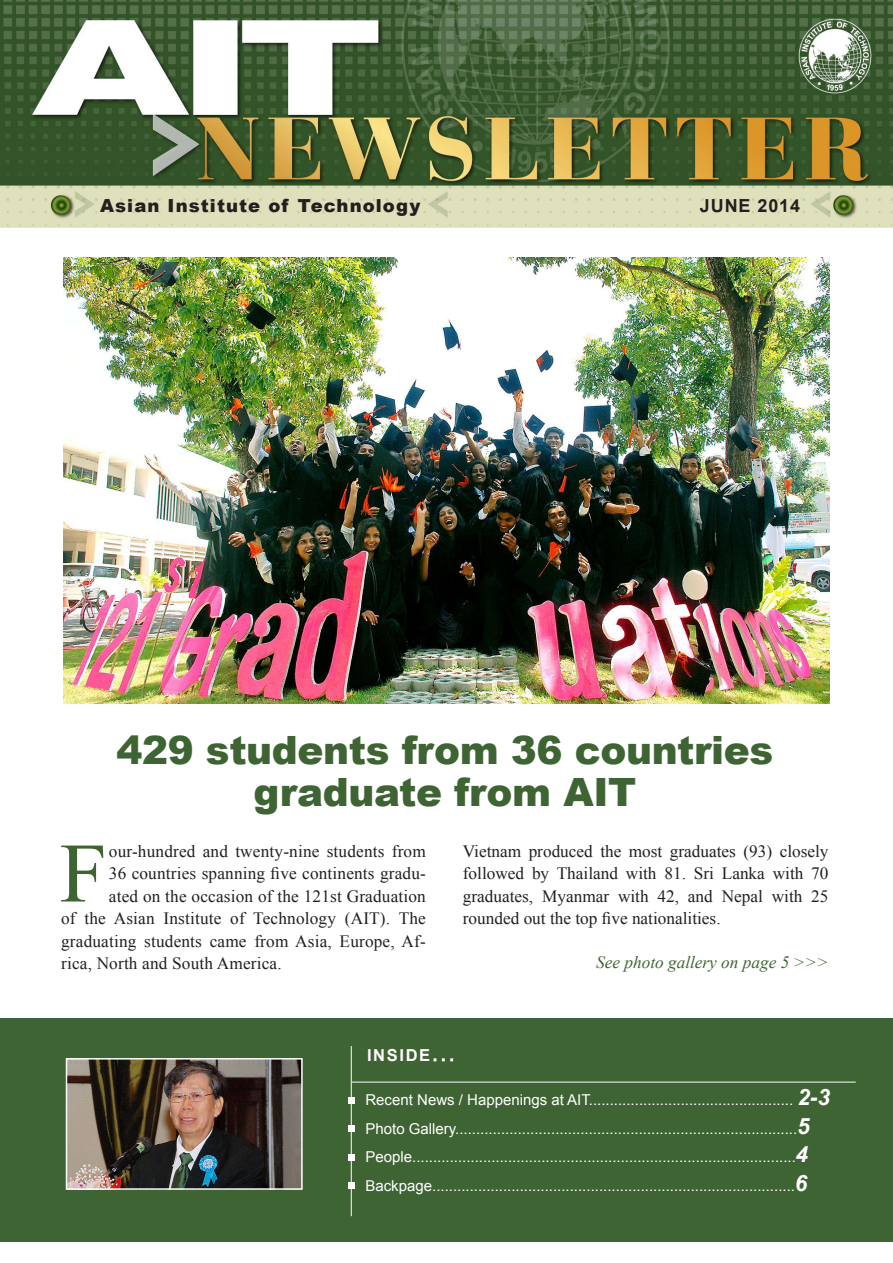
<style>
.page{position:relative;width:893px;height:1263px;background:#fff}
.page>*{position:absolute;margin:0;border:0;box-sizing:border-box;transform-origin:0 0}
.body{font:84.45px "Times New Roman";color:#3f6433}
.t1{font:900 39px/42px "Arial";letter-spacing:-.01em;color:#3f6433;text-align:center}
.t2{font:900 18px "Arial";letter-spacing:.06em;color:#231f20}
.t3{font:700 18px "Arial";letter-spacing:.05em;color:#231f20}
.body-2{font:17.25px/22.5px "Times New Roman";letter-spacing:.01em;color:#231f20;text-align:justify}
.body-3{font:italic 17.25px "Times New Roman";color:#3f6433}
.t4{font:15px "Arial";color:#fff}
.s1{font-weight:700;font-style:italic;font-size:22.5px}
</style>
<div class="page">
<img style="left:0;top:0;width:893px;height:228px">
<div style="left:0;top:1018px;width:893px;height:224px;background:#3f6433"></div>
<div style="left:348px;top:1097px;width:7px;height:7px;background:#fff"></div>
<div style="left:348px;top:1125px;width:7px;height:7px;background:#fff"></div>
<hr style="left:351px;top:1046px;width:1px;height:170px;background:#fff">
<hr style="left:352px;top:1082px;width:504px;height:1px;background:#fff">
<svg style="left:442px;top:1058px;width:11px;height:3px"></svg>
<div style="left:348px;top:1154px;width:7px;height:6px;background:#fff"></div>
<div style="left:348px;top:1182px;width:6px;height:7px;background:#fff"></div>
<img style="left:64px;top:257px;width:765px;height:447px">
<img style="left:69px;top:1061px;width:231px;height:126px">
<div style="left:66px;top:1058px;width:237px;height:132px;border:2px solid #fff"></div>
<p class="t2" style="left:100px;top:193px;width:322px">Asian Institute of Technology</p>
<p class="t3" style="left:700px;top:194px;width:102px">JUNE 2014</p>
<p class="t1" style="left:116px;top:727px;width:658px">429 students from 36 countries graduate from AIT</p>
<p class="body" style="left:60px;top:816px;width:48px">F</p>
<p class="body-2" style="left:109px;top:839px;width:318px">our-hundred and twenty-nine students from</p>
<p class="body-2" style="left:109px;top:862px;width:318px">36 countries spanning five continents gradu-</p>
<p class="body-2" style="left:109px;top:884px;width:319px">ated on the occasion of the 121st Graduation</p>
<p class="body-2" style="left:61px;top:907px;width:366px">of the Asian Institute of Technology (AIT). The</p>
<p class="body-2" style="left:61px;top:929px;width:366px">graduating students came from Asia, Europe, Af-</p>
<p class="body-2" style="left:61px;top:952px;width:222px">rica, North and South America.</p>
<p class="body-2" style="left:463px;top:839px;width:367px">Vietnam produced the most graduates (93) closely followed by Thailand with 81. Sri Lanka with 70 graduates, Myanmar with 42, and Nepal with 25 rounded out the top five nationalities.</p>
<p class="body-3" style="left:596px;top:950px;width:234px">See photo gallery on page 5 &gt;&gt;&gt;</p>
<p class="t4" style="left:365px;top:1090px;width:466px">Recent News / Happenings at AIT................................................. <span class="s1">2-3</span></p>
<p class="t4" style="left:365px;top:1119px;width:446px">Photo Gallery..................................................................................<span class="s1">5</span></p>
<p class="t4" style="left:365px;top:1147px;width:444px">People............................................................................................<span class="s1">4</span></p>
<p class="t4" style="left:365px;top:1176px;width:443px">Backpage.......................................................................................<span class="s1">6</span></p>
</div>
